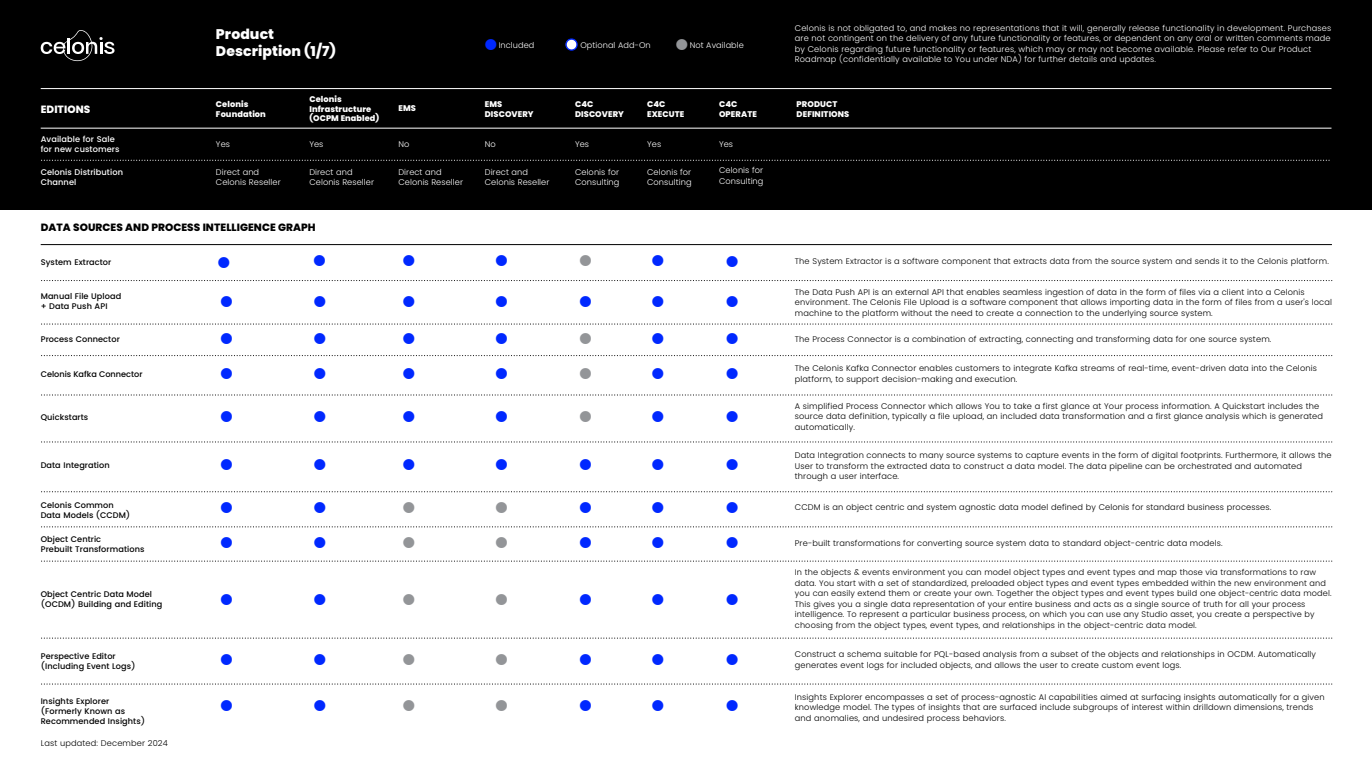
<style>
.page{position:relative;width:1372px;height:762px;background:#fff}
.page>*{position:absolute;margin:0;border:0;box-sizing:border-box;transform-origin:0 0}
.t1{font:800 14px/16.8px "Poppins";letter-spacing:.005em;color:#fff}
.t2{font:800 10.5px "Poppins";letter-spacing:.005em;color:#000}
.t3{font:800 10.5px "Poppins";letter-spacing:.005em;color:#fff}
.t4{font:300 8.22px/10.5px "Poppins";letter-spacing:.02em;color:#000}
.t5{font:300 8.22px/10.6px "Poppins";letter-spacing:.02em;color:#fff}
.t6{font:800 8.22px/9.8px "Poppins";letter-spacing:.01em;color:#fff}
.t7{font:500 8.22px/9.8px "Poppins";letter-spacing:.01em;color:#fff}
.t8{font:300 8.14px/10.5px "Poppins";letter-spacing:.02em;color:#000}
.t9{font:500 8.14px/9.8px "Poppins";letter-spacing:.01em;color:#000}
.t10{font:300 8.14px "Poppins";letter-spacing:.01em;color:#fff}
.t11{font:800 8.14px "Poppins";letter-spacing:.01em;color:#fff}
</style>
<div class="page">
<div style="left:0;top:0;width:1372px;height:209px;background:#000"></div>
<svg style="left:42px;top:160px;width:1288px;height:1px"></svg>
<hr style="left:41px;top:244px;width:1291px;height:1px;background:#000">
<svg style="left:42px;top:280px;width:1290px;height:1px"></svg>
<hr style="left:41px;top:128px;width:1290px;height:1px;background:#fff">
<hr style="left:41px;top:88px;width:1290px;height:1px;background:#fff">
<svg style="left:43px;top:323px;width:1289px;height:1px"></svg>
<svg style="left:42px;top:355px;width:1290px;height:1px"></svg>
<svg style="left:42px;top:526px;width:1290px;height:1px"></svg>
<svg style="left:43px;top:394px;width:1289px;height:1px"></svg>
<svg style="left:42px;top:441px;width:1290px;height:1px"></svg>
<svg style="left:42px;top:491px;width:1290px;height:1px"></svg>
<svg style="left:44px;top:560px;width:1288px;height:1px"></svg>
<svg style="left:43px;top:683px;width:1289px;height:1px"></svg>
<svg style="left:44px;top:637px;width:1288px;height:1px"></svg>
<svg style="left:41px;top:30px;width:73px;height:31px"></svg>
<svg style="left:565px;top:38px;width:13px;height:13px"></svg>
<h1 class="t1" style="left:216px;top:26px;width:122px">Product<br>Description (1/7)</h1>
<p class="t5" style="left:795px;top:23px;width:538px">Celonis is not obligated to, and makes no representations that it will, generally release functionality in development. Purchases are not contingent on the delivery of any future functionality or features, or dependent on any oral or written comments made by Celonis regarding future functionality or features, which may or may not become available. Please refer to Our Product Roadmap (confidentially available to You under NDA) for further details and updates.</p>
<p class="t10" style="left:499px;top:40px;width:37px">Included</p>
<p class="t10" style="left:580px;top:40px;width:72px">Optional Add-On</p>
<p class="t10" style="left:690px;top:40px;width:56px">Not Available</p>
<p class="t6" style="left:309px;top:94px;width:63px">Celonis<br>Infrastructure</p>
<p class="t11" style="left:309px;top:114px;width:71px">(OCPM Enabled)</p>
<p class="t6" style="left:216px;top:99px;width:51px">Celonis<br>Foundation</p>
<p class="t6" style="left:485px;top:99px;width:50px">EMS<br>DISCOVERY</p>
<p class="t6" style="left:575px;top:99px;width:50px">C4C<br>DISCOVERY</p>
<p class="t6" style="left:647px;top:99px;width:39px">C4C<br>EXECUTE</p>
<p class="t6" style="left:719px;top:99px;width:39px">C4C<br>OPERATE</p>
<p class="t3" style="left:41px;top:103px;width:51px">EDITIONS</p>
<p class="t6" style="left:398px;top:103px;width:19px">EMS</p>
<p class="t6" style="left:796px;top:99px;width:54px">PRODUCT<br>DEFINITIONS</p>
<p class="t7" style="left:41px;top:134px;width:80px">Available for Sale for new customers</p>
<p class="t7" style="left:41px;top:167px;width:84px">Celonis Distribution<br>Channel</p>
<p class="t5" style="left:216px;top:139px;width:16px">Yes</p>
<p class="t5" style="left:309px;top:139px;width:16px">Yes</p>
<p class="t5" style="left:398px;top:139px;width:13px">No</p>
<p class="t5" style="left:485px;top:139px;width:13px">No</p>
<p class="t5" style="left:575px;top:139px;width:16px">Yes</p>
<p class="t5" style="left:647px;top:139px;width:16px">Yes</p>
<p class="t5" style="left:719px;top:139px;width:16px">Yes</p>
<p class="t5" style="left:216px;top:166px;width:66px">Direct and<br>Celonis Reseller</p>
<p class="t5" style="left:309px;top:166px;width:66px">Direct and<br>Celonis Reseller</p>
<p class="t5" style="left:398px;top:166px;width:66px">Direct and<br>Celonis Reseller</p>
<p class="t5" style="left:485px;top:166px;width:66px">Direct and<br>Celonis Reseller</p>
<p class="t5" style="left:575px;top:166px;width:46px">Celonis for<br>Consulting</p>
<p class="t5" style="left:647px;top:166px;width:46px">Celonis for<br>Consulting</p>
<p class="t5" style="left:719px;top:165px;width:46px">Celonis for<br>Consulting</p>
<p class="t2" style="left:41px;top:221px;width:276px">DATA SOURCES AND PROCESS INTELLIGENCE GRAPH</p>
<p class="t9" style="left:41px;top:257px;width:72px">System Extractor</p>
<p class="t9" style="left:41px;top:291px;width:82px">Manual File Upload + Data Push API</p>
<p class="t9" style="left:41px;top:334px;width:81px">Process Connector</p>
<p class="t9" style="left:41px;top:369px;width:103px">Celonis Kafka Connector</p>
<p class="t9" style="left:41px;top:412px;width:49px">Quickstarts</p>
<p class="t9" style="left:41px;top:460px;width:71px">Data Integration</p>
<p class="t9" style="left:41px;top:500px;width:91px">Celonis Common<br>Data Models (CCDM)</p>
<p class="t9" style="left:41px;top:534px;width:105px">Object Centric<br>Prebuilt Transformations</p>
<p class="t9" style="left:41px;top:589px;width:123px">Object Centric Data Model (OCDM) Building and Editing</p>
<p class="t9" style="left:41px;top:651px;width:96px">Perspective Editor (Including Event Logs)</p>
<p class="t9" style="left:41px;top:696px;width:106px">Insights Explorer (Formerly Known as<br>Recommended Insights)</p>
<p class="t4" style="left:41px;top:737px;width:129px">Last updated: December 2024</p>
<p class="t4" style="left:795px;top:256px;width:535px">The System Extractor is a software component that extracts data from the source system and sends it to the Celonis platform.</p>
<p class="t4" style="left:795px;top:286px;width:539px">The Data Push API is an external API that enables seamless ingestion of data in the form of files via a client into a Celonis environment. The Celonis File Upload is a software component that allows importing data in the form of files from a user's local machine to the platform without the need to create a connection to the underlying source system.</p>
<p class="t4" style="left:795px;top:333px;width:478px">The Process Connector is a combination of extracting, connecting and transforming data for one source system.</p>
<p class="t4" style="left:795px;top:363px;width:523px">The Celonis Kafka Connector enables customers to integrate Kafka streams of real-time, event-driven data into the Celonis platform, to support decision-making and execution.</p>
<p class="t4" style="left:795px;top:400px;width:529px">A simplified Process Connector which allows You to take a first glance at Your process information. A Quickstart includes the source data definition, typically a file upload, an included data transformation and a first glance analysis which is generated automatically.</p>
<p class="t4" style="left:795px;top:450px;width:538px">Data Integration connects to many source systems to capture events in the form of digital footprints. Furthermore, it allows the<br>User to transform the extracted data to construct a data model. The data pipeline can be orchestrated and automated through a user interface.</p>
<p class="t4" style="left:795px;top:501px;width:478px">CCDM is an object centric and system agnostic data model defined by Celonis for standard business processes.</p>
<p class="t4" style="left:795px;top:537px;width:429px">Pre-built transformations for converting source system data to standard object-centric data models.</p>
<p class="t8" style="left:795px;top:567px;width:538px">In the objects &amp; events environment you can model object types and event types and map those via transformations to raw data. You start with a set of standardized, preloaded object types and event types embedded within the new environment and you can easily extend them or create your own. Together the object types and event types build one object-centric data model.<br>This gives you a single data representation of your entire business and acts as a single source of truth for all your process intelligence. To represent a particular business process, on which you can use any Studio asset, you create a perspective by choosing from the object types, event types, and relationships in the object-centric data model.</p>
<p class="t4" style="left:795px;top:649px;width:523px">Construct a schema suitable for PQL-based analysis from a subset of the objects and relationships in OCDM. Automatically generates event logs for included objects, and allows the user to create custom event logs.</p>
<p class="t4" style="left:795px;top:691px;width:531px">Insights Explorer encompasses a set of process-agnostic AI capabilities aimed at surfacing insights automatically for a given knowledge model. The types of insights that are surfaced include subgroups of interest within drilldown dimensions, trends and anomalies, and undesired process behaviors.</p>
</div>
